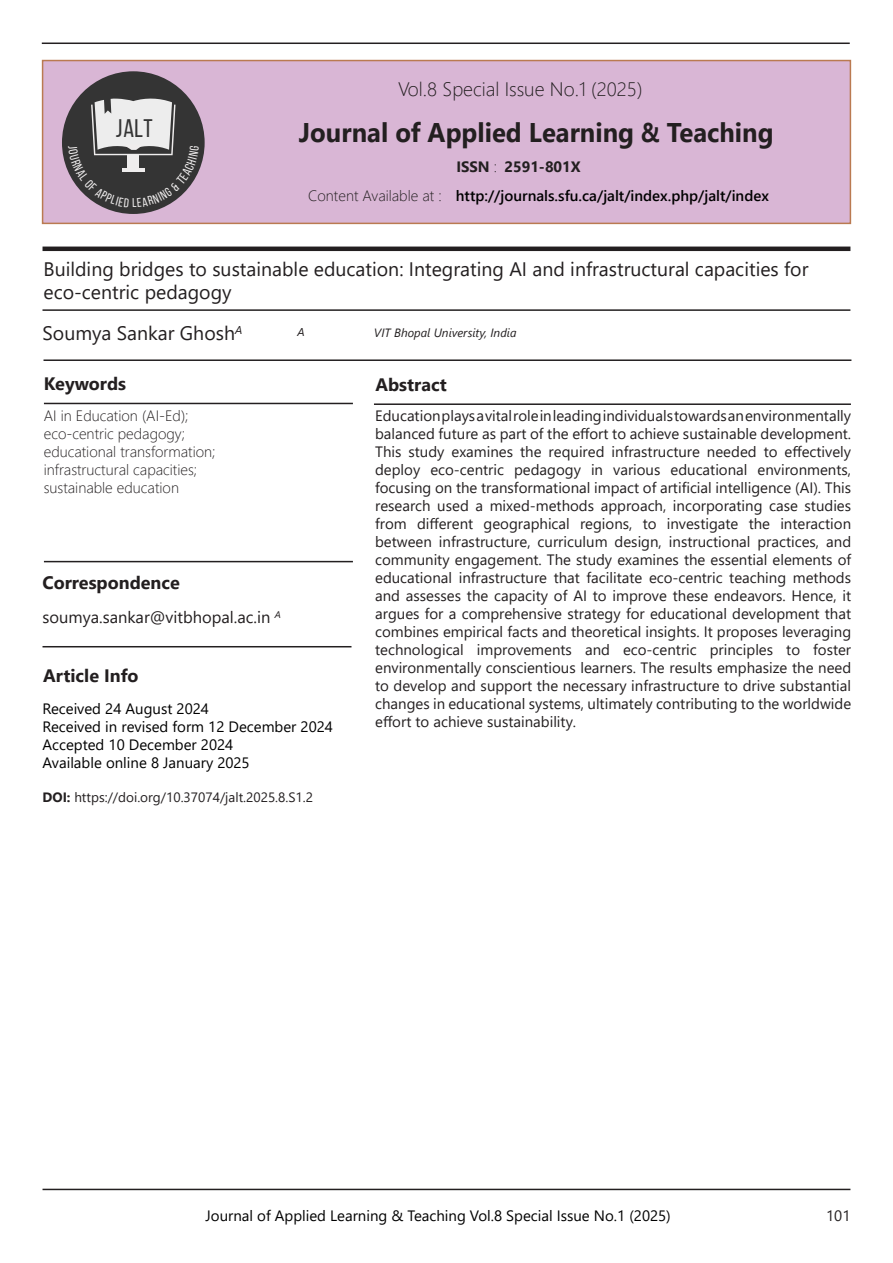
<style>
.page{position:relative;width:893px;height:1263px;background:#fff}
.page>*{position:absolute;margin:0;border:0;box-sizing:border-box;transform-origin:0 0}
.t1{font:700 27px "Segoe UI";color:#231f20;scale:.95 1}
.t2{font:25.5px "Bebas Neue";color:#343434}
.t3{font:19.5px/23.4px "Segoe UI";color:#231f20}
.t4{font:300 19.5px "Segoe UI";color:#231f20}
.t5{font:700 18px "Segoe UI";color:#231f20}
.t6{font:16.5px "Segoe UI";color:#231f20}
.t7{font:15px/18px "Segoe UI";color:#231f20;text-align:justify}
.t8{font:15px "Segoe UI";color:#000}
.t9{font:300 15px "Segoe UI";color:#231f20}
.t10{font:600 15px "Segoe UI";color:#000}
.t11{font:700 15px "Segoe UI";color:#231f20}
.t12{font:13.5px "Segoe UI";color:#231f20}
.t13{font:italic 12px "Segoe UI";color:#231f20}
.t14{font:italic 11.4px "Segoe UI";color:#231f20}
.s1{font-weight:300}
.s2{font-weight:700}
</style>
<div class="page">
<hr style="left:43px;top:1189px;width:807px;height:1px;background:#231f20">
<hr style="left:42px;top:309px;width:808px;height:2px;background:#231f20">
<hr style="left:43px;top:247px;width:807px;height:4px;background:#231f20">
<hr style="left:44px;top:359px;width:807px;height:2px;background:#231f20">
<hr style="left:44px;top:403px;width:309px;height:1px;background:#231f20">
<hr style="left:374px;top:403px;width:477px;height:2px;background:#231f20">
<hr style="left:43px;top:646px;width:308px;height:1px;background:#231f20">
<hr style="left:42px;top:43px;width:808px;height:1px;background:#231f20">
<div style="left:42px;top:60px;width:809px;height:164px;background:#d9b6d5;border:2px solid #ba7a51"></div>
<div style="left:62px;top:71px;width:143px;height:143px;background:#343434;border-radius:50%"></div>
<hr style="left:44px;top:561px;width:309px;height:1px;background:#231f20">
<svg style="left:68px;top:97px;width:131px;height:110px"></svg>
<p class="t2" style="left:116px;top:115px;width:38px">JALT</p>
<p class="t4" style="left:398px;top:71px;width:246px">Vol.8 Special Issue No.1 (2025)</p>
<p class="t1" style="left:299px;top:107px;width:501px">Journal of Applied Learning &amp; Teaching</p>
<p class="t9" style="left:308px;top:182px;width:135px">Content Available at :</p>
<p class="t11" style="left:456px;top:153px;width:42px">ISSN <span class="s1">:</span></p>
<p class="t11" style="left:504px;top:153px;width:78px">2591-801X</p>
<p class="t10" style="left:456px;top:182px;width:315px">http://journals.sfu.ca/jalt/index.php/jalt/index</p>
<p class="t3" style="left:44px;top:255px;width:766px">Building bridges to sustainable education: Integrating AI and infrastructural capacities for eco-centric pedagogy</p>
<p class="t3" style="left:43px;top:320px;width:201px">Soumya Sankar Ghosh<sup>A</sup></p>
<p class="t14" style="left:297px;top:321px;width:9px">A</p>
<p class="t13" style="left:374px;top:321px;width:144px">VIT Bhopal University, India</p>
<p class="t5" style="left:44px;top:366px;width:84px">Keywords</p>
<p class="t5" style="left:375px;top:367px;width:73px">Abstract</p>
<p class="t9" style="left:44px;top:402px;width:146px">AI in Education (AI-Ed);</p>
<p class="t9" style="left:44px;top:420px;width:143px">eco-centric pedagogy;</p>
<p class="t9" style="left:44px;top:438px;width:173px">educational transformation;</p>
<p class="t9" style="left:44px;top:456px;width:155px">infrastructural capacities;</p>
<p class="t9" style="left:44px;top:474px;width:137px">sustainable education</p>
<p class="t7" style="left:375px;top:406px;width:478px">Education plays a vital role in leading individuals towards an environmentally balanced future as part of the effort to achieve sustainable development.<br>This study examines the required infrastructure needed to effectively deploy eco-centric pedagogy in various educational environments, focusing on the transformational impact of artificial intelligence (AI). This research used a mixed-methods approach, incorporating case studies from different geographical regions, to investigate the interaction between infrastructure, curriculum design, instructional practices, and community engagement. The study examines the essential elements of educational infrastructure that facilitate eco-centric teaching methods and assesses the capacity of AI to improve these endeavors. Hence, it argues for a comprehensive strategy for educational development that combines empirical facts and theoretical insights. It proposes leveraging technological improvements and eco-centric principles to foster environmentally conscientious learners. The results emphasize the need to develop and support the necessary infrastructure to drive substantial changes in educational systems, ultimately contributing to the worldwide effort to achieve sustainability.</p>
<p class="t5" style="left:42px;top:566px;width:139px">Correspondence</p>
<p class="t6" style="left:43px;top:602px;width:240px">soumya.sankar@vitbhopal.ac.in <sup>A</sup></p>
<p class="t5" style="left:43px;top:658px;width:97px">Article Info</p>
<p class="t8" style="left:43px;top:694px;width:168px">Received 24 August 2024</p>
<p class="t8" style="left:43px;top:712px;width:292px">Received in revised form 12 December 2024</p>
<p class="t8" style="left:43px;top:730px;width:192px">Accepted 10 December 2024</p>
<p class="t8" style="left:43px;top:748px;width:209px">Available online 8 January 2025</p>
<p class="t12" style="left:43px;top:784px;width:272px"><span class="s2">DOI:</span> https://doi.org/10.37074/jalt.2025.8.S1.2</p>
<p class="t8" style="left:206px;top:1201px;width:467px">Journal of Applied Learning &amp; Teaching Vol.8 Special Issue No.1 (2025)</p>
<p class="t7" style="left:826px;top:1205px;width:26px">101</p>
</div>
